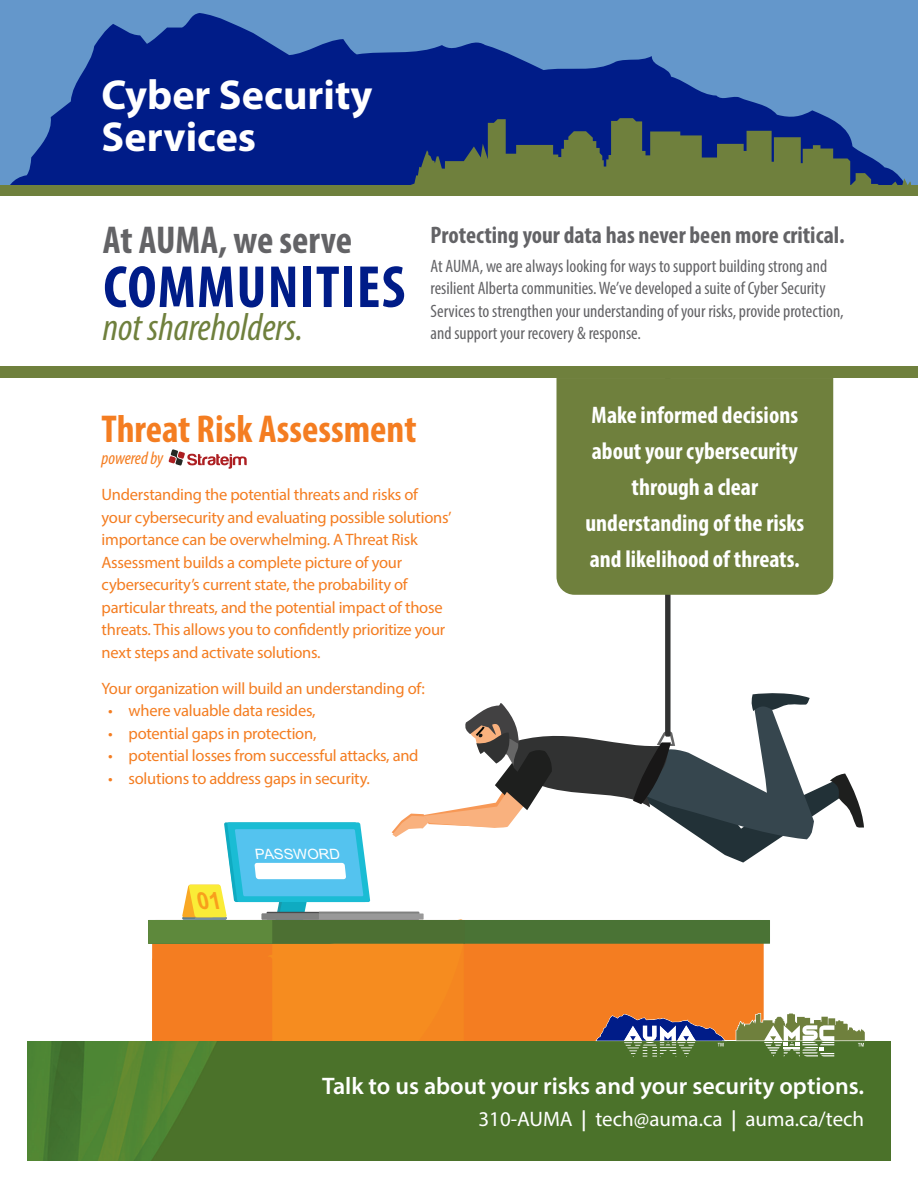
<style>
.page{position:relative;width:918px;height:1188px;background:#fff}
.page>*{position:absolute;margin:0;border:0;box-sizing:border-box;transform-origin:0 0}
.t1{font:700 condensed 60px "Myriad Pro";letter-spacing:.02em;color:#001c88}
.t2{font:700 42px "Myriad Pro";color:#fff}
.t3{font:700 condensed 39px "Myriad Pro";color:#f47d21}
.t4{font:italic condensed 39px "Myriad Pro";color:#6f803d}
.t5{font:700 condensed 39px "Myriad Pro";color:#636366}
.t6{font:700 condensed 24px/36px "Myriad Pro";color:#fff;text-align:center}
.t7{font:600 24px "Myriad Pro";color:#fff}
.t8{font:700 condensed 24px "Myriad Pro";color:#636366}
.t9{font:italic 700 23.55px "Arial";color:#f89f1c;scale:.92 1}
.t10{font:21px "Myriad Pro";color:#fff}
.t11{font:condensed 18px/22.5px "Myriad Pro";color:#636366}
.t12{font:italic condensed 18px "Myriad Pro";letter-spacing:-.01em;color:#f47d21}
.t13{font:16.5px/22.5px "Myriad Pro";letter-spacing:-.015em;color:#f47d21}
.t14{font:14.25px "Arial Narrow";color:#fff;scale:1.26 1}
.s1{font-weight:600}
</style>
<div class="page">
<div style="left:148px;top:920px;width:124px;height:24px;background:#5e893c"></div>
<div style="left:152px;top:957px;width:120px;height:177px;background:#f47d21;border-radius:3px"></div>
<div style="left:665px;top:372px;width:6px;height:365px;background:#313232;border-radius:2px"></div>
<div style="left:0;top:0;width:918px;height:200px;background:#6497cb"></div>
<svg style="left:10px;top:13px;width:819px;height:172px;fill:#001c88"></svg>
<svg style="left:410px;top:118px;width:501px;height:67px;background:#455d64"></svg>
<div style="left:0;top:185px;width:918px;height:40px;background:#6f803d"></div>
<div style="left:0;top:197px;width:918px;height:181px;background:#fff"></div>
<img style="left:27px;top:1041px;width:864px;height:120px">
<svg style="left:169px;top:449px;width:78px;height:20px"></svg>
<svg style="left:182px;top:692px;width:683px;height:442px"></svg>
<div style="left:0;top:366px;width:918px;height:12px;background:#6f803d"></div>
<div style="left:556px;top:378px;width:277px;height:217px;background:#6f803d"></div>
<p class="t2" style="left:102px;top:68px;width:273px">Cyber Security</p>
<p class="t2" style="left:102px;top:110px;width:156px">Services</p>
<p class="t5" style="left:103px;top:216px;width:251px">At AUMA, we serve</p>
<p class="t1" style="left:103px;top:250px;width:303px">COMMUNITIES</p>
<p class="t4" style="left:103px;top:304px;width:202px">not shareholders.</p>
<p class="t8" style="left:431px;top:220px;width:416px">Protecting your data has never been more critical.</p>
<p class="t11" style="left:431px;top:254px;width:415px">At AUMA, we are always looking for ways to support building strong and resilient Alberta communities. We’ve developed a suite of Cyber Security Services to strengthen your understanding of your risks, provide protection, and support your recovery &amp; response.</p>
<p class="t3" style="left:102px;top:404px;width:317px">Threat Risk Assessment</p>
<p class="t12" style="left:102px;top:447px;width:63px">powered by</p>
<p class="t13" style="left:102px;top:483px;width:352px">Understanding the potential threats and risks of your cybersecurity and evaluating possible solutions’ importance can be overwhelming. A Threat Risk Assessment builds a complete picture of your cybersecurity’s current state, the probability of particular threats, and the potential impact of those threats. This allows you to confidently prioritize your next steps and activate solutions.</p>
<p class="t13" style="left:102px;top:677px;width:325px">Your organization will build an understanding of:</p>
<p class="t13" style="left:108px;top:699px;width:209px">• where valuable data resides,</p>
<p class="t13" style="left:108px;top:722px;width:210px">• potential gaps in protection,</p>
<p class="t13" style="left:108px;top:744px;width:312px">• potential losses from successful attacks, and</p>
<p class="t13" style="left:108px;top:767px;width:263px">• solutions to address gaps in security.</p>
<p class="t9" style="left:199px;top:884px;width:36px">01</p>
<p class="t14" style="left:256px;top:844px;width:71px">PASSWORD</p>
<p class="t6" style="left:585px;top:397px;width:220px">Make informed decisions about your cybersecurity through a clear understanding of the risks and likelihood of threats.</p>
<p class="t7" style="left:322px;top:1071px;width:544px">Talk to us about your risks and your security options.</p>
<p class="t10" style="left:478px;top:1106px;width:387px">310-AUMA <span class="s1">|</span> tech@auma.ca <span class="s1">|</span> auma.ca/tech</p>
</div>
